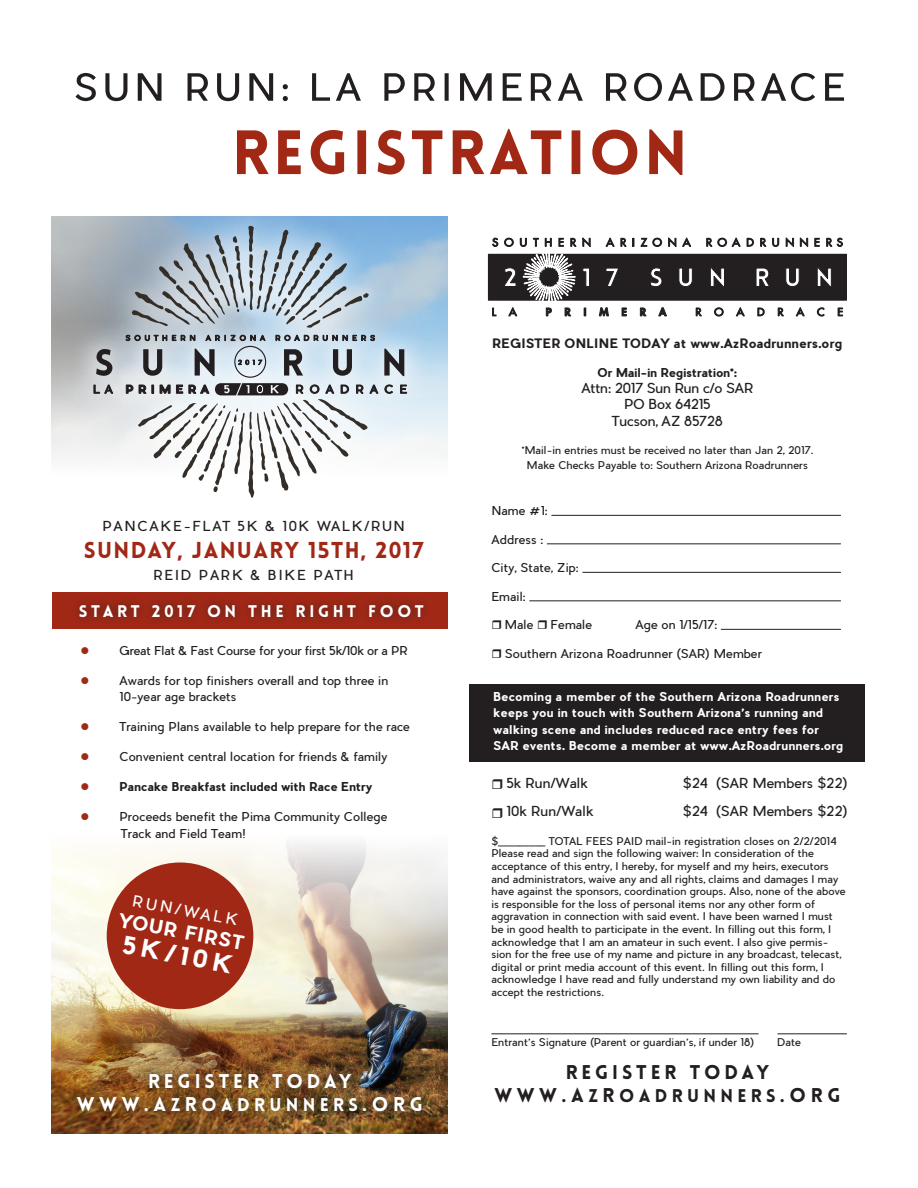
<style>
.page{position:relative;width:918px;height:1188px;background:#fff}
.page>*{position:absolute;margin:0;border:0;box-sizing:border-box;transform-origin:0 0}
.t1{font:700 24px "Pier Sans";color:#fff}
.t2{font:900 22.5px "Lovelo";letter-spacing:.06em;color:#a22816}
.t3{font:900 19.5px "Lovelo";letter-spacing:.2em;color:#fff}
.t4{font:900 19.5px "Lovelo";letter-spacing:.2em;color:#231f20}
.t5{font:700 18.9px "Pier Sans";color:#fff}
.t6{font:900 18px "Lovelo";letter-spacing:.24em;color:#fff}
.t7{font:900 18px "Lovelo";letter-spacing:.24em;color:#231f20}
.t8{font:900 16.5px "Lovelo";letter-spacing:.22em;color:#fff}
.t9{font:15.15px "Pier Sans";color:#fff}
.t10{font:13.5px "Pier Sans";color:#231f20}
.t11{font:13.5px/16.2px "Pier Sans";letter-spacing:-.02em;color:#231f20;text-align:center}
.t12{font:13.5px "Pier Sans";letter-spacing:.12em;color:#231f20}
.t13{font:700 12.75px "Pier Sans";letter-spacing:.02em;color:#231f20}
.t14{font:12px/16.5px "Pier Sans";color:#231f20}
.t15{font:700 12px/16.5px "Pier Sans";letter-spacing:.02em;color:#fff}
.t16{font:700 12px "Pier Sans";color:#231f20}
.t17{font:12px "Pier Sans";letter-spacing:-.02em;color:#231f20}
.t18{font:12px "Wingdings";color:#a22816}
.t19{font:10.5px/12.6px "Pier Sans";color:#231f20}
.s1{font-size:19.5px}
</style>
<div class="page">
<img style="left:52px;top:843px;width:396px;height:291px">
<svg style="left:68px;top:216px;width:364px;height:256px;background:#bbcbd8"></svg>
<svg style="left:132px;top:226px;width:237px;height:272px"></svg>
<svg style="left:96px;top:349px;width:16px;height:27px"></svg>
<svg style="left:143px;top:349px;width:19px;height:30px"></svg>
<svg style="left:195px;top:349px;width:20px;height:27px"></svg>
<svg style="left:284px;top:349px;width:21px;height:27px"></svg>
<svg style="left:333px;top:349px;width:19px;height:30px"></svg>
<svg style="left:384px;top:349px;width:20px;height:27px"></svg>
<svg style="left:126px;top:335px;width:69px;height:6px"></svg>
<svg style="left:206px;top:335px;width:59px;height:6px"></svg>
<svg style="left:276px;top:335px;width:61px;height:6px"></svg>
<svg style="left:343px;top:335px;width:32px;height:6px"></svg>
<svg style="left:238px;top:360px;width:24px;height:5px"></svg>
<svg style="left:215px;top:383px;width:73px;height:12px"></svg>
<svg style="left:94px;top:385px;width:19px;height:8px"></svg>
<svg style="left:126px;top:385px;width:7px;height:8px"></svg>
<svg style="left:139px;top:385px;width:7px;height:8px"></svg>
<svg style="left:152px;top:385px;width:2px;height:8px"></svg>
<svg style="left:160px;top:385px;width:10px;height:8px"></svg>
<svg style="left:176px;top:385px;width:7px;height:8px"></svg>
<svg style="left:189px;top:385px;width:20px;height:8px"></svg>
<svg style="left:296px;top:385px;width:7px;height:8px"></svg>
<svg style="left:310px;top:385px;width:9px;height:8px"></svg>
<svg style="left:326px;top:385px;width:8px;height:8px"></svg>
<svg style="left:341px;top:385px;width:8px;height:8px"></svg>
<svg style="left:356px;top:385px;width:7px;height:8px"></svg>
<svg style="left:370px;top:385px;width:8px;height:8px"></svg>
<svg style="left:385px;top:385px;width:8px;height:8px"></svg>
<svg style="left:400px;top:385px;width:7px;height:8px"></svg>
<div style="left:234px;top:346px;width:32px;height:32px;border:1px solid #231f20;border-radius:50%"></div>
<div style="left:68px;top:1064px;width:363px;height:57px;background:#231f20;opacity:.75"></div>
<div style="left:52px;top:592px;width:396px;height:37px;background:#a22816"></div>
<div style="left:71px;top:595px;width:362px;height:31px;background:#231f20;opacity:.75"></div>
<div style="left:107px;top:862px;width:146px;height:147px;background:#a22816;border-radius:50%"></div>
<svg style="left:583px;top:238px;width:7px;height:9px"></svg>
<svg style="left:606px;top:238px;width:8px;height:8px"></svg>
<svg style="left:621px;top:238px;width:5px;height:8px"></svg>
<svg style="left:641px;top:238px;width:6px;height:8px"></svg>
<svg style="left:653px;top:238px;width:9px;height:9px"></svg>
<svg style="left:668px;top:238px;width:8px;height:9px"></svg>
<svg style="left:682px;top:238px;width:9px;height:8px"></svg>
<svg style="left:707px;top:238px;width:5px;height:8px"></svg>
<svg style="left:718px;top:238px;width:22px;height:9px"></svg>
<svg style="left:747px;top:238px;width:7px;height:8px"></svg>
<svg style="left:761px;top:238px;width:5px;height:8px"></svg>
<svg style="left:772px;top:238px;width:7px;height:9px"></svg>
<svg style="left:786px;top:238px;width:8px;height:9px"></svg>
<svg style="left:800px;top:238px;width:8px;height:9px"></svg>
<svg style="left:815px;top:238px;width:4px;height:8px"></svg>
<svg style="left:827px;top:238px;width:16px;height:9px"></svg>
<svg style="left:584px;top:308px;width:2px;height:8px"></svg>
<svg style="left:599px;top:308px;width:10px;height:8px"></svg>
<svg style="left:622px;top:308px;width:4px;height:8px"></svg>
<svg style="left:640px;top:308px;width:6px;height:8px"></svg>
<svg style="left:659px;top:308px;width:8px;height:8px"></svg>
<svg style="left:696px;top:308px;width:6px;height:8px"></svg>
<svg style="left:714px;top:308px;width:9px;height:8px"></svg>
<svg style="left:736px;top:307px;width:8px;height:9px"></svg>
<svg style="left:758px;top:308px;width:6px;height:8px"></svg>
<svg style="left:778px;top:308px;width:6px;height:8px"></svg>
<svg style="left:796px;top:307px;width:8px;height:9px"></svg>
<svg style="left:817px;top:308px;width:7px;height:8px"></svg>
<svg style="left:838px;top:308px;width:5px;height:8px"></svg>
<div style="left:488px;top:254px;width:359px;height:46px;background:#231f20"></div>
<svg style="left:583px;top:268px;width:6px;height:18px"></svg>
<svg style="left:606px;top:268px;width:12px;height:18px"></svg>
<svg style="left:650px;top:268px;width:12px;height:19px"></svg>
<svg style="left:679px;top:268px;width:14px;height:19px"></svg>
<svg style="left:710px;top:268px;width:14px;height:19px"></svg>
<svg style="left:756px;top:268px;width:13px;height:18px"></svg>
<svg style="left:786px;top:268px;width:13px;height:19px"></svg>
<svg style="left:817px;top:268px;width:15px;height:19px"></svg>
<svg style="left:492px;top:238px;width:84px;height:78px"></svg>
<hr style="left:551px;top:515px;width:290px;height:1px;background:#231f20">
<hr style="left:547px;top:544px;width:294px;height:1px;background:#231f20">
<hr style="left:582px;top:572px;width:259px;height:1px;background:#231f20">
<hr style="left:529px;top:601px;width:312px;height:1px;background:#231f20">
<hr style="left:721px;top:629px;width:120px;height:1px;background:#231f20">
<hr style="left:491px;top:1034px;width:268px;height:1px;background:#231f20">
<hr style="left:777px;top:1034px;width:70px;height:1px;background:#231f20">
<div style="left:470px;top:684px;width:395px;height:77px;background:#231f20"></div>
<svg style="left:237px;top:129px;width:445px;height:46px"></svg>
<svg style="left:75px;top:73px;width:769px;height:28px"></svg>
<p class="t12" style="left:102px;top:517px;width:304px">PANCAKE-FLAT 5K &amp; 10K WALK/RUN</p>
<p class="t2" style="left:84px;top:536px;width:341px">SUNDAY, JANUARY 15TH, 2017</p>
<p class="t12" style="left:154px;top:567px;width:202px">REID PARK &amp; BIKE PATH</p>
<p class="t8" style="left:79px;top:601px;width:347px">START 2017 ON THE RIGHT FOOT</p>
<p class="t18" style="left:80px;top:644px;width:10px">●</p>
<p class="t17" style="left:119px;top:643px;width:290px">Great Flat &amp; Fast Course for your first 5k/10k or a PR</p>
<p class="t18" style="left:80px;top:674px;width:10px">●</p>
<p class="t14" style="left:119px;top:672px;width:271px">Awards for top finishers overall and top three in<br>10-year age brackets</p>
<p class="t18" style="left:80px;top:721px;width:10px">●</p>
<p class="t14" style="left:119px;top:719px;width:292px">Training Plans available to help prepare for the race</p>
<p class="t18" style="left:80px;top:751px;width:10px">●</p>
<p class="t14" style="left:119px;top:749px;width:270px">Convenient central location for friends &amp; family</p>
<p class="t18" style="left:80px;top:781px;width:10px">●</p>
<p class="t16" style="left:119px;top:779px;width:254px">Pancake Breakfast included with Race Entry</p>
<p class="t18" style="left:80px;top:811px;width:10px">●</p>
<p class="t14" style="left:119px;top:809px;width:270px">Proceeds benefit the Pima Community College<br>Track and Field Team!</p>
<p class="t9" style="left:135px;top:892px;width:108px;rotate:10deg">RUN/WALK</p>
<p class="t5" style="left:122px;top:907px;width:128px;rotate:11deg">YOUR FIRST</p>
<p class="t1" style="left:126px;top:929px;width:113px;rotate:11deg">5K/10K</p>
<p class="t3" style="left:148px;top:1069px;width:205px">REGISTER TODAY</p>
<p class="t6" style="left:77px;top:1094px;width:348px"><span class="s1">WWW.A</span>Z<span class="s1">R</span>OADRUNNERS<span class="s1">.ORG</span></p>
<p class="t13" style="left:493px;top:335px;width:351px">REGISTER ONLINE TODAY at www.AzRoadrunners.org</p>
<p class="t16" style="left:598px;top:365px;width:141px">Or Mail-in Registration*:</p>
<p class="t11" style="left:581px;top:380px;width:174px">Attn: 2017 Sun Run c/o SAR<br>PO Box 64215<br>Tucson, AZ 85728</p>
<p class="t19" style="left:521px;top:443px;width:294px;line-height:14.4px;text-align:center">*Mail-in entries must be received no later than Jan 2, 2017.<br>Make Checks Payable to: Southern Arizona Roadrunners</p>
<p class="t14" style="left:491px;top:503px;width:58px">Name #1:</p>
<p class="t14" style="left:491px;top:531px;width:53px">Address :</p>
<p class="t14" style="left:491px;top:560px;width:89px">City, State, Zip:</p>
<p class="t14" style="left:491px;top:588px;width:36px">Email:</p>
<p class="t14" style="left:505px;top:617px;width:30px">Male</p>
<p class="t14" style="left:551px;top:617px;width:43px">Female</p>
<p class="t14" style="left:635px;top:617px;width:83px">Age on 1/15/17:</p>
<p class="t14" style="left:505px;top:645px;width:259px">Southern Arizona Roadrunner (SAR) Member</p>
<p class="t15" style="left:494px;top:688px;width:351px">Becoming a member of the Southern Arizona Roadrunners keeps you in touch with Southern Arizona’s running and walking scene and includes reduced race entry fees for SAR events. Become a member at www.AzRoadrunners.org</p>
<p class="t10" style="left:507px;top:774px;width:83px">5k Run/Walk</p>
<p class="t10" style="left:683px;top:774px;width:167px">$24 (SAR Members $22)</p>
<p class="t10" style="left:507px;top:803px;width:89px">10k Run/Walk</p>
<p class="t10" style="left:683px;top:803px;width:167px">$24 (SAR Members $22)</p>
<p class="t19" style="left:491px;top:835px;width:356px">$_________ TOTAL FEES PAID mail-in registration closes on 2/2/2014<br>Please read and sign the following waiver: In consideration of the acceptance of this entry, I hereby, for myself and my heirs, executors and administrators, waive any and all rights, claims and damages I may have against the sponsors, coordination groups. Also, none of the above is responsible for the loss of personal items nor any other form of aggravation in connection with said event. I have been warned I must be in good health to participate in the event. In filling out this form, I acknowledge that I am an amateur in such event. I also give permis&shy;sion for the free use of my name and picture in any broadcast, telecast, digital or print media account of this event. In filling out this form, I acknowledge I have read and fully understand my own liability and do accept the restrictions.</p>
<p class="t19" style="left:491px;top:1036px;width:265px">Entrant’s Signature (Parent or guardian’s, if under 18)</p>
<p class="t19" style="left:777px;top:1036px;width:25px">Date</p>
<p class="t4" style="left:566px;top:1060px;width:205px">REGISTER TODAY</p>
<p class="t7" style="left:494px;top:1085px;width:348px"><span class="s1">WWW.A</span>Z<span class="s1">R</span>OADRUNNERS<span class="s1">.ORG</span></p>
</div>
